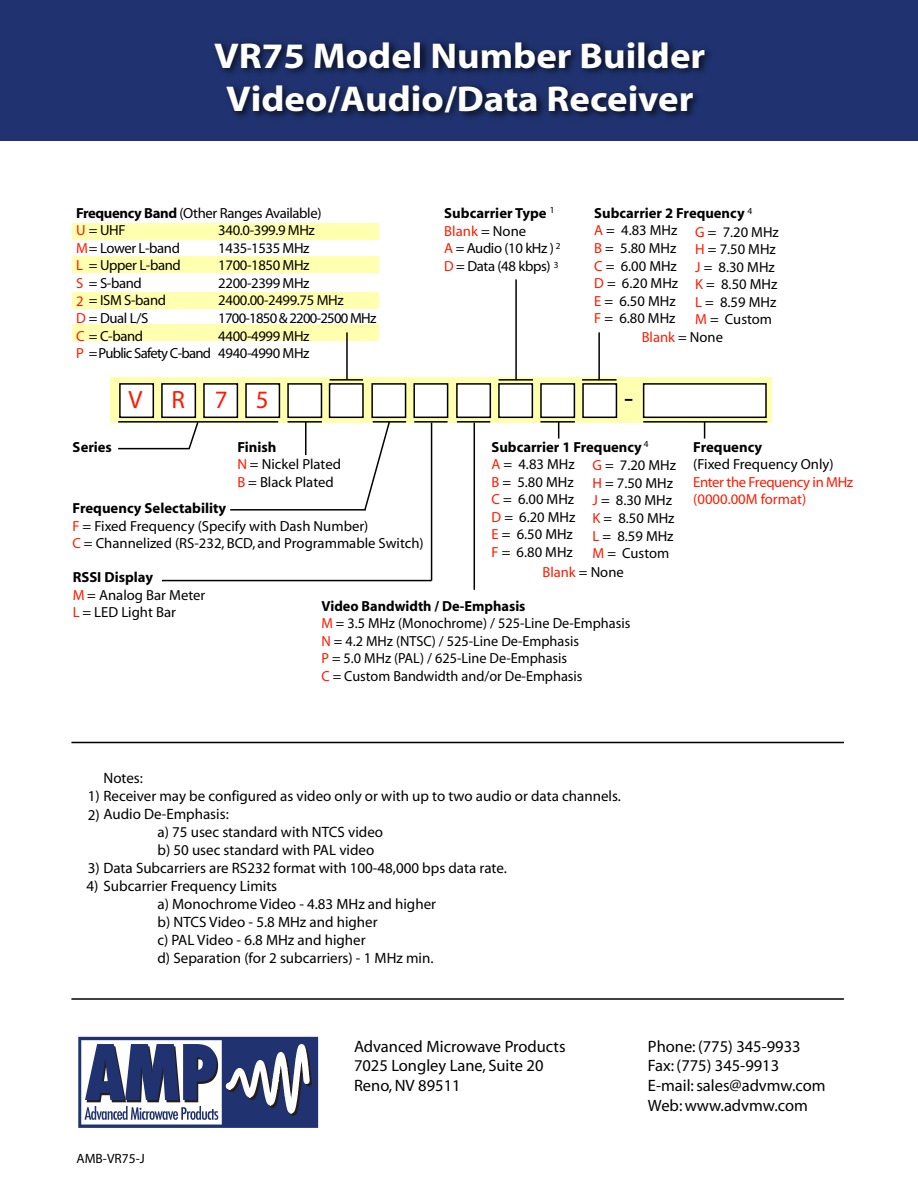
<style>
.page{position:relative;width:918px;height:1188px;background:#fff}
.page>*{position:absolute;margin:0;border:0;box-sizing:border-box;transform-origin:0 0}
.t1{font:700 36px/43.2px "Myriad";color:#fff;text-align:center;scale:1.08 1}
.t2{font:30px "Myriad";color:#000}
.t3{font:25.05px "Myriad";color:#ff1a00}
.t4{font:16.5px/19.8px "Myriad";color:#000}
.t5{font:15px/18px "Myriad";color:#000}
.t6{font:14.55px/17.5px "Myriad";color:#000}
.t7{font:14.55px/17.5px "Myriad";letter-spacing:-.025em;color:#000}
.t8{font:14.55px/17.5px "Myriad";letter-spacing:-.025em;color:#ff1a00}
.t9{font:14.55px "Myriad";color:#ff1a00}
.t10{font:700 14.55px "Myriad";color:#000}
.t11{font:13.5px "Myriad";color:#000}
.t12{font:9.3px/18.9px "Myriad";color:#000}
.s1{font-weight:700}
.s2{color:#ff1a00}
.s3{color:#000}
.s4{font-size:15.15px}
</style>
<div class="page">
<div style="left:0;top:0;width:918px;height:140px;background:#203370"></div>
<div style="left:110px;top:377px;width:661px;height:46px;background:#ffffb0"></div>
<div style="left:119px;top:383px;width:35px;height:35px;background:#fff;border:2px solid #000"></div>
<div style="left:161px;top:383px;width:35px;height:35px;background:#fff;border:2px solid #000"></div>
<div style="left:203px;top:383px;width:35px;height:35px;background:#fff;border:2px solid #000"></div>
<div style="left:245px;top:383px;width:35px;height:35px;background:#fff;border:2px solid #000"></div>
<div style="left:287px;top:383px;width:35px;height:35px;background:#fff;border:2px solid #000"></div>
<div style="left:329px;top:383px;width:35px;height:35px;background:#fff;border:2px solid #000"></div>
<div style="left:371px;top:383px;width:35px;height:35px;background:#fff;border:2px solid #000"></div>
<div style="left:413px;top:383px;width:35px;height:35px;background:#fff;border:2px solid #000"></div>
<div style="left:456px;top:383px;width:35px;height:35px;background:#fff;border:2px solid #000"></div>
<div style="left:498px;top:383px;width:35px;height:35px;background:#fff;border:2px solid #000"></div>
<div style="left:540px;top:383px;width:35px;height:35px;background:#fff;border:2px solid #000"></div>
<div style="left:582px;top:383px;width:35px;height:35px;background:#fff;border:2px solid #000"></div>
<div style="left:643px;top:383px;width:124px;height:35px;background:#fff;border:2px solid #000"></div>
<hr style="left:118px;top:421px;width:160px;height:2px;background:#000">
<hr style="left:330px;top:379px;width:33px;height:2px;background:#000">
<hr style="left:373px;top:421px;width:33px;height:2px;background:#000">
<hr style="left:457px;top:421px;width:33px;height:2px;background:#000">
<hr style="left:499px;top:379px;width:34px;height:2px;background:#000">
<hr style="left:582px;top:379px;width:35px;height:2px;background:#000">
<hr style="left:540px;top:421px;width:35px;height:2px;background:#000">
<svg style="left:364px;top:421px;width:27px;height:88px"></svg>
<svg style="left:187px;top:421px;width:13px;height:29px"></svg>
<hr style="left:118px;top:448px;width:71px;height:1px;background:#000">
<hr style="left:230px;top:509px;width:136px;height:2px;background:#000">
<hr style="left:162px;top:580px;width:270px;height:1px;background:#000">
<hr style="left:598px;top:332px;width:2px;height:48px;background:#000">
<hr style="left:515px;top:279px;width:2px;height:101px;background:#000">
<hr style="left:474px;top:423px;width:1px;height:167px;background:#000">
<hr style="left:414px;top:421px;width:34px;height:2px;background:#000">
<hr style="left:431px;top:423px;width:1px;height:158px;background:#000">
<svg style="left:558px;top:423px;width:1px;height:16px"></svg>
<hr style="left:288px;top:421px;width:34px;height:2px;background:#000">
<hr style="left:305px;top:422px;width:2px;height:33px;background:#000">
<hr style="left:643px;top:421px;width:124px;height:2px;background:#000">
<svg style="left:704px;top:423px;width:1px;height:16px"></svg>
<hr style="left:71px;top:998px;width:773px;height:2px;background:#000">
<hr style="left:71px;top:742px;width:773px;height:1px;background:#000">
<img style="left:216px;top:41px;width:495px;height:77px">
<svg style="left:78px;top:1037px;width:240px;height:91px"></svg>
<div style="left:73px;top:223px;width:306px;height:16px;background:#ffffb0"></div>
<div style="left:73px;top:257px;width:306px;height:16px;background:#ffffb0"></div>
<div style="left:73px;top:293px;width:306px;height:16px;background:#ffffb0"></div>
<div style="left:73px;top:324px;width:306px;height:17px;background:#ffffb0"></div>
<hr style="left:346px;top:332px;width:2px;height:47px;background:#000">
<h1 class="t1" style="left:214px;top:35px;width:456px">VR75 Model Number Builder<br>Video/Audio/Data Receiver</h1>
<p class="t7" style="left:76px;top:205px;width:247px"><span class="s1">Frequency Band</span> (Other Ranges Available)<br><span class="s2">U</span> = UHF<br><span class="s2">M</span>= Lower L-band<br><span class="s2">L</span> = Upper L-band<br><span class="s2">S</span> = S-band<br><span class="s2">2</span> = ISM S-band<br><span class="s2">D</span> = Dual L/S<br><span class="s2">C</span> = C-band<br><span class="s2">P</span> = Public Safety C-band</p>
<p class="t7" style="left:218px;top:222px;width:160px">340.0-399.9 MHz<br>1435-1535 MHz<br>1700-1850 MHz<br>2200-2399 MHz<br>2400.00-2499.75 MHz<br>1700-1850 &amp; 2200-2500 MHz<br>4400-4999 MHz<br>4940-4990 MHz</p>
<h3 class="t3" style="left:129px;top:387px;width:142px">VR75</h3>
<p class="t12" style="left:550px;top:201px;width:6px">1</p>
<p class="t7" style="left:444px;top:205px;width:111px"><span class="s1">Subcarrier Type<br></span><span class="s2">Blank</span> = None<br><span class="s2">A</span> = Audio (10 kHz )<br><span class="s2">D</span> = Data (48 kbps)</p>
<p class="t12" style="left:554px;top:237px;width:8px">2<br>3</p>
<p class="t6" style="left:594px;top:205px;width:152px"><span class="s1">Subcarrier 2 Frequency<br></span><span class="s2">A</span> = 4.83 MHz<br><span class="s2">B</span> = 5.80 MHz<br><span class="s2">C</span> = 6.00 MHz<br><span class="s2">D</span> = 6.20 MHz<br><span class="s2">E</span> = 6.50 MHz<br><span class="s2">F</span> = 6.80 MHz</p>
<p class="t6" style="left:695px;top:224px;width:85px"><span class="s2">G</span> = 7.20 MHz</p>
<p class="t6" style="left:695px;top:241px;width:82px"><span class="s2">H</span> = 7.50 MHz</p>
<p class="t6" style="left:695px;top:259px;width:81px"><span class="s2">J</span> = 8.30 MHz</p>
<p class="t6" style="left:695px;top:276px;width:84px"><span class="s2">K</span> = 8.50 MHz</p>
<p class="t6" style="left:695px;top:294px;width:83px"><span class="s2">L</span> = 8.59 MHz</p>
<p class="t6" style="left:695px;top:311px;width:78px"><span class="s2">M</span> = Custom</p>
<p class="t9" style="left:642px;top:330px;width:83px">Blank <span class="s3">= None</span></p>
<h2 class="t2" style="left:624px;top:383px;width:11px">-</h2>
<p class="t12" style="left:644px;top:435px;width:6px">4</p>
<p class="t10" style="left:73px;top:439px;width:41px">Series</p>
<p class="t6" style="left:237px;top:439px;width:105px"><span class="s1">Finish<br></span><span class="s2">N</span> = Nickel Plated<br><span class="s2">B</span> = Black Plated</p>
<p class="t6" style="left:492px;top:439px;width:152px"><span class="s1">Subcarrier 1 Frequency<br></span><span class="s2">A</span> = 4.83 MHz<br><span class="s2">B</span> = 5.80 MHz<br><span class="s2">C</span> = 6.00 MHz<br><span class="s2">D</span> = 6.20 MHz<br><span class="s2">E</span> = 6.50 MHz<br><span class="s2">F</span> = 6.80 MHz</p>
<p class="t6" style="left:593px;top:457px;width:85px"><span class="s2">G</span> = 7.20 MHz</p>
<p class="t6" style="left:593px;top:475px;width:82px"><span class="s2">H</span> = 7.50 MHz</p>
<p class="t6" style="left:593px;top:492px;width:81px"><span class="s2">J</span> = 8.30 MHz</p>
<p class="t6" style="left:593px;top:510px;width:84px"><span class="s2">K</span> = 8.50 MHz</p>
<p class="t6" style="left:593px;top:528px;width:83px"><span class="s2">L</span> = 8.59 MHz</p>
<p class="t6" style="left:593px;top:545px;width:78px"><span class="s2">M</span> = Custom</p>
<p class="t9" style="left:542px;top:565px;width:83px">Blank <span class="s3">= None</span></p>
<p class="t6" style="left:73px;top:500px;width:353px"><span class="s1">Frequency Selectability<br></span><span class="s2">F</span> = Fixed Frequency (Specify with Dash Number)<br><span class="s2">C</span> = Channelized (RS-232, BCD, and Programmable Switch)</p>
<p class="t6" style="left:73px;top:569px;width:134px"><span class="s1">RSSI Display<br></span><span class="s2">M</span> = Analog Bar Meter<br><span class="s2">L</span> = LED Light Bar</p>
<p class="t6" style="left:321px;top:598px;width:310px"><span class="s1">Video Bandwidth / De-Emphasis<br></span><span class="s2">M</span> = 3.5 MHz (Monochrome) / 525-Line De-Emphasis <span class="s2">N</span> = 4.2 MHz (NTSC) / 525-Line De-Emphasis<br><span class="s2">P</span> = 5.0 MHz (PAL) / 625-Line De-Emphasis<br><span class="s2">C</span> = Custom Bandwidth and/or De-Emphasis</p>
<p class="t10" style="left:693px;top:439px;width:70px">Frequency</p>
<p class="t6" style="left:693px;top:456px;width:142px">(Fixed Frequency Only)</p>
<p class="t8" style="left:693px;top:474px;width:161px">Enter the Frequency in MHz (0000.00M format)</p>
<p class="t5" style="left:104px;top:770px;width:41px">Notes:</p>
<p class="t5" style="left:88px;top:788px;width:535px"><span class="s4">1)</span> Receiver may be configured as video only or with up to two audio or data channels.</p>
<p class="t5" style="left:158px;top:806px;width:227px;text-indent:-70px"><span class="s4">2)</span> Audio De-Emphasis:<br>a) 75 usec standard with NTCS video b) 50 usec standard with PAL video</p>
<p class="t5" style="left:88px;top:860px;width:421px"><span class="s4">3)</span> Data Subcarriers are RS232 format with 100-48,000 bps data rate.</p>
<p class="t5" style="left:158px;top:878px;width:280px;text-indent:-71px"><span class="s4">4)</span> Subcarrier Frequency Limits<br>a) Monochrome Video - 4.83 MHz and higher b) NTCS Video - 5.8 MHz and higher<br>c) PAL Video - 6.8 MHz and higher<br>d) Separation (for 2 subcarriers) - 1 MHz min.</p>
<p class="t11" style="left:76px;top:1151px;width:70px">AMB-VR75-J</p>
<p class="t4" style="left:354px;top:1037px;width:213px">Advanced Microwave Products<br>7025 Longley Lane, Suite 20<br>Reno, NV 89511</p>
<p class="t4" style="left:648px;top:1037px;width:179px">Phone: (775) 345-9933<br>Fax: (775) 345-9913<br>E-mail: sales@advmw.com<br>Web: www.advmw.com</p>
</div>
